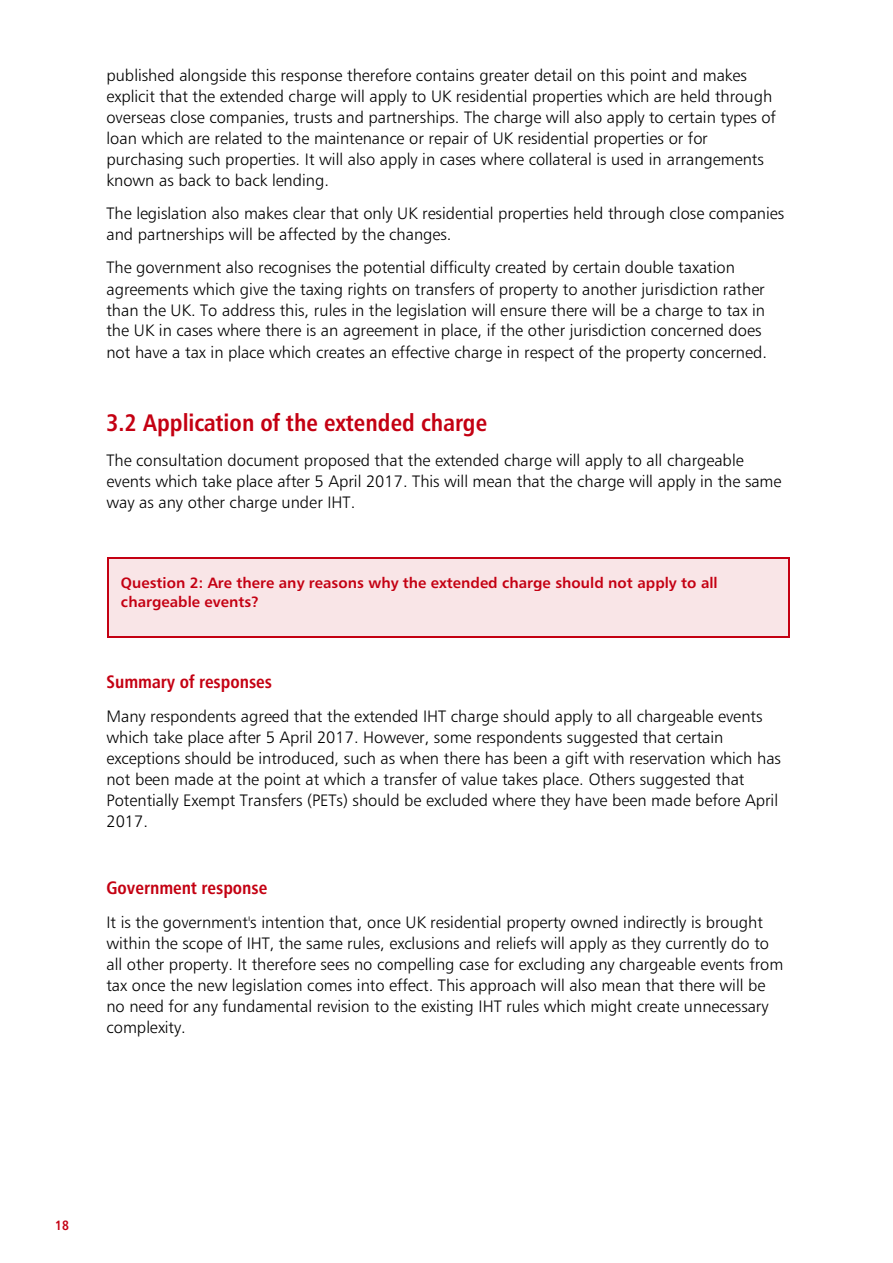
<style>
.page{position:relative;width:893px;height:1263px;background:#fff}
.page>*{position:absolute;margin:0;border:0;box-sizing:border-box;transform-origin:0 0}
.t1{font:700 24px "Humnst 777 Cn BT";color:#c40012}
.t2{font:700 18px "Humnst 777 Cn BT";color:#c40012}
.t3{font:16.5px/21px "Humnst 777 Lt BT2";color:#000}
.t4{font:700 15px/19.5px "Humnst 777 BT";color:#c40012}
.t5{font:700 13.5px "Humnst 777 Cn BT";color:#c40012}
</style>
<div class="page">
<div style="left:109px;top:559px;width:679px;height:77px;background:#f9e5e7"></div>
<svg style="left:107px;top:558px;width:2px;height:14px"></svg>
<hr style="left:109px;top:558px;width:679px;height:1px;background:#c40012">
<svg style="left:788px;top:558px;width:1px;height:14px"></svg>
<hr style="left:107px;top:572px;width:2px;height:64px;background:#c40012">
<hr style="left:109px;top:636px;width:679px;height:1px;background:#c40012">
<hr style="left:788px;top:572px;width:1px;height:64px;background:#c40012">
<p class="t3" style="left:106px;top:64px;width:671px">published alongside this response therefore contains greater detail on this point and makes explicit that the extended charge will apply to UK residential properties which are held through overseas close companies, trusts and partnerships. The charge will also apply to certain types of loan which are related to the maintenance or repair of UK residential properties or for purchasing such properties. It will also apply in cases where collateral is used in arrangements known as back to back lending.</p>
<p class="t3" style="left:106px;top:203px;width:679px">The legislation also makes clear that only UK residential properties held through close companies and partnerships will be affected by the changes.</p>
<p class="t3" style="left:106px;top:257px;width:662px">The government also recognises the potential difficulty created by certain double taxation agreements which give the taxing rights on transfers of property to another jurisdiction rather than the UK. To address this, rules in the legislation will ensure there will be a charge to tax in the UK in cases where there is an agreement in place, if the other jurisdiction concerned does not have a tax in place which creates an effective charge in respect of the property concerned.</p>
<h1 class="t1" style="left:106px;top:407px;width:382px">3.2 Application of the extended charge</h1>
<p class="t3" style="left:106px;top:449px;width:677px">The consultation document proposed that the extended charge will apply to all chargeable events which take place after 5 April 2017. This will mean that the charge will apply in the same way as any other charge under IHT.</p>
<p class="t4" style="left:121px;top:572px;width:598px">Question 2: Are there any reasons why the extended charge should not apply to all chargeable events?</p>
<h3 class="t2" style="left:106px;top:671px;width:167px">Summary of responses</h3>
<p class="t3" style="left:106px;top:706px;width:676px">Many respondents agreed that the extended IHT charge should apply to all chargeable events which take place after 5 April 2017. However, some respondents suggested that certain exceptions should be introduced, such as when there has been a gift with reservation which has not been made at the point at which a transfer of value takes place. Others suggested that Potentially Exempt Transfers (PETs) should be excluded where they have been made before April 2017.</p>
<h3 class="t2" style="left:106px;top:877px;width:163px">Government response</h3>
<p class="t3" style="left:106px;top:912px;width:678px">It is the government's intention that, once UK residential property owned indirectly is brought within the scope of IHT, the same rules, exclusions and reliefs will apply as they currently do to all other property. It therefore sees no compelling case for excluding any chargeable events from tax once the new legislation comes into effect. This approach will also mean that there will be no need for any fundamental revision to the existing IHT rules which might create unnecessary complexity.</p>
<p class="t5" style="left:55px;top:1217px;width:15px">18</p>
</div>
